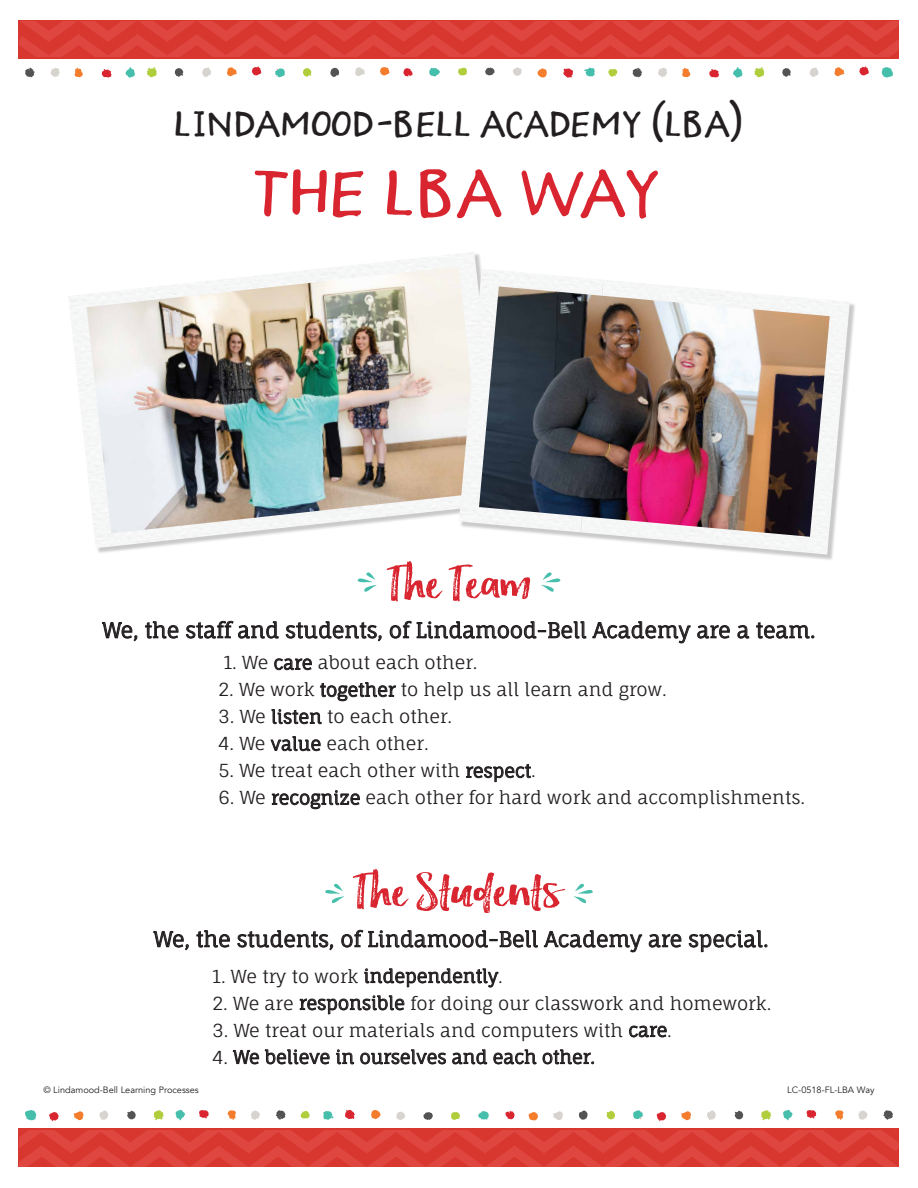
<style>
.page{position:relative;width:918px;height:1188px;background:#fff}
.page>*{position:absolute;margin:0;border:0;box-sizing:border-box;transform-origin:0 0}
.t1{font:88.8px "Toolbox Bacon Sandwich";color:#d8252f}
.t2{font:49.05px "Toolbox Bacon Sandwich";color:#231f20}
.t3{font:43.5px "Hello Lucky";color:#d8252f;scale:1.3 1}
.t4{font:21px "Fauna One";color:#231f20}
.t5{font:18px "Fauna One";color:#231f20}
.t6{font:9.15px "Avenir";color:#231f20}
</style>
<div class="page">
<svg style="left:19px;top:1129px;width:880px;height:38px;background:#da3b34"></svg>
<svg style="left:19px;top:1131px;width:880px;height:35px;background:#db3d36"></svg>
<svg style="left:25px;top:1110px;width:11px;height:10px"></svg>
<svg style="left:345px;top:1110px;width:10px;height:9px"></svg>
<svg style="left:73px;top:1111px;width:11px;height:9px"></svg>
<svg style="left:276px;top:1110px;width:10px;height:10px"></svg>
<svg style="left:175px;top:1110px;width:10px;height:10px"></svg>
<svg style="left:100px;top:1111px;width:8px;height:9px"></svg>
<svg style="left:199px;top:1110px;width:10px;height:8px"></svg>
<svg style="left:127px;top:1111px;width:9px;height:9px"></svg>
<svg style="left:49px;top:1112px;width:10px;height:9px"></svg>
<svg style="left:154px;top:1110px;width:10px;height:10px"></svg>
<svg style="left:227px;top:1110px;width:10px;height:10px"></svg>
<svg style="left:300px;top:1110px;width:10px;height:9px"></svg>
<svg style="left:323px;top:1111px;width:11px;height:9px"></svg>
<svg style="left:251px;top:1110px;width:9px;height:10px"></svg>
<svg style="left:478px;top:1111px;width:11px;height:9px"></svg>
<svg style="left:396px;top:1112px;width:9px;height:8px"></svg>
<svg style="left:505px;top:1111px;width:10px;height:8px"></svg>
<svg style="left:606px;top:1111px;width:9px;height:9px"></svg>
<svg style="left:423px;top:1112px;width:10px;height:8px"></svg>
<svg style="left:633px;top:1110px;width:10px;height:9px"></svg>
<svg style="left:528px;top:1112px;width:10px;height:9px"></svg>
<svg style="left:553px;top:1111px;width:10px;height:9px"></svg>
<svg style="left:451px;top:1112px;width:9px;height:8px"></svg>
<svg style="left:371px;top:1110px;width:10px;height:9px"></svg>
<svg style="left:579px;top:1111px;width:9px;height:9px"></svg>
<svg style="left:681px;top:1111px;width:10px;height:9px"></svg>
<svg style="left:883px;top:1110px;width:10px;height:10px"></svg>
<svg style="left:783px;top:1110px;width:10px;height:10px"></svg>
<svg style="left:707px;top:1111px;width:9px;height:9px"></svg>
<svg style="left:806px;top:1110px;width:10px;height:8px"></svg>
<svg style="left:734px;top:1111px;width:9px;height:9px"></svg>
<svg style="left:656px;top:1112px;width:10px;height:9px"></svg>
<svg style="left:761px;top:1110px;width:10px;height:10px"></svg>
<svg style="left:835px;top:1110px;width:9px;height:10px"></svg>
<svg style="left:858px;top:1110px;width:10px;height:10px"></svg>
<div style="left:19px;top:20px;width:880px;height:39px;background:#d8372f"></div>
<svg style="left:19px;top:21px;width:880px;height:36px"></svg>
<svg style="left:882px;top:67px;width:11px;height:11px"></svg>
<svg style="left:563px;top:68px;width:10px;height:10px"></svg>
<svg style="left:834px;top:67px;width:11px;height:9px"></svg>
<svg style="left:632px;top:68px;width:10px;height:9px"></svg>
<svg style="left:733px;top:67px;width:10px;height:11px"></svg>
<svg style="left:810px;top:67px;width:8px;height:10px"></svg>
<svg style="left:709px;top:69px;width:10px;height:9px"></svg>
<svg style="left:782px;top:68px;width:9px;height:9px"></svg>
<svg style="left:859px;top:66px;width:10px;height:10px"></svg>
<svg style="left:754px;top:67px;width:10px;height:10px"></svg>
<svg style="left:681px;top:68px;width:10px;height:10px"></svg>
<svg style="left:608px;top:69px;width:10px;height:8px"></svg>
<svg style="left:584px;top:68px;width:11px;height:9px"></svg>
<svg style="left:658px;top:68px;width:9px;height:9px"></svg>
<svg style="left:429px;top:68px;width:11px;height:9px"></svg>
<svg style="left:513px;top:67px;width:9px;height:9px"></svg>
<svg style="left:403px;top:68px;width:10px;height:9px"></svg>
<svg style="left:303px;top:68px;width:9px;height:9px"></svg>
<svg style="left:485px;top:67px;width:10px;height:8px"></svg>
<svg style="left:275px;top:68px;width:10px;height:9px"></svg>
<svg style="left:380px;top:67px;width:10px;height:9px"></svg>
<svg style="left:355px;top:67px;width:10px;height:9px"></svg>
<svg style="left:458px;top:67px;width:9px;height:9px"></svg>
<svg style="left:537px;top:68px;width:10px;height:10px"></svg>
<svg style="left:330px;top:68px;width:9px;height:9px"></svg>
<svg style="left:227px;top:67px;width:10px;height:9px"></svg>
<svg style="left:25px;top:68px;width:10px;height:9px"></svg>
<svg style="left:125px;top:67px;width:10px;height:11px"></svg>
<svg style="left:202px;top:67px;width:9px;height:10px"></svg>
<svg style="left:102px;top:69px;width:10px;height:9px"></svg>
<svg style="left:175px;top:68px;width:9px;height:9px"></svg>
<svg style="left:252px;top:66px;width:10px;height:10px"></svg>
<svg style="left:147px;top:67px;width:10px;height:10px"></svg>
<svg style="left:74px;top:68px;width:9px;height:10px"></svg>
<svg style="left:50px;top:68px;width:10px;height:9px"></svg>
<svg style="left:102px;top:622px;width:35px;height:19px"></svg>
<svg style="left:145px;top:621px;width:33px;height:17px"></svg>
<svg style="left:186px;top:621px;width:93px;height:17px"></svg>
<svg style="left:286px;top:621px;width:96px;height:20px"></svg>
<svg style="left:390px;top:621px;width:196px;height:17px"></svg>
<svg style="left:593px;top:621px;width:98px;height:22px"></svg>
<svg style="left:697px;top:625px;width:33px;height:13px"></svg>
<svg style="left:737px;top:625px;width:12px;height:13px"></svg>
<svg style="left:756px;top:622px;width:58px;height:16px"></svg>
<svg style="left:154px;top:931px;width:35px;height:19px"></svg>
<svg style="left:197px;top:930px;width:33px;height:17px"></svg>
<svg style="left:237px;top:930px;width:96px;height:20px"></svg>
<svg style="left:341px;top:930px;width:197px;height:17px"></svg>
<svg style="left:544px;top:930px;width:98px;height:22px"></svg>
<svg style="left:649px;top:934px;width:32px;height:13px"></svg>
<svg style="left:689px;top:930px;width:78px;height:22px"></svg>
<svg style="left:274px;top:658px;width:38px;height:13px"></svg>
<svg style="left:320px;top:682px;width:76px;height:20px"></svg>
<svg style="left:271px;top:709px;width:51px;height:16px"></svg>
<svg style="left:270px;top:736px;width:51px;height:16px"></svg>
<svg style="left:466px;top:764px;width:65px;height:18px"></svg>
<svg style="left:272px;top:790px;width:88px;height:20px"></svg>
<svg style="left:364px;top:968px;width:135px;height:20px"></svg>
<svg style="left:299px;top:995px;width:106px;height:20px"></svg>
<svg style="left:629px;top:1025px;width:38px;height:13px"></svg>
<svg style="left:233px;top:1049px;width:26px;height:16px"></svg>
<svg style="left:265px;top:1049px;width:65px;height:16px"></svg>
<svg style="left:336px;top:1049px;width:18px;height:16px"></svg>
<svg style="left:360px;top:1049px;width:86px;height:16px"></svg>
<svg style="left:452px;top:1049px;width:142px;height:16px"></svg>
<svg style="left:68px;top:252px;width:413px;height:296px"></svg>
<img style="left:87px;top:267px;width:394px;height:266px">
<svg style="left:459px;top:269px;width:391px;height:286px"></svg>
<img style="left:479px;top:286px;width:351px;height:251px">
<svg style="left:325px;top:884px;width:19px;height:19px"></svg>
<svg style="left:574px;top:884px;width:19px;height:19px"></svg>
<svg style="left:358px;top:572px;width:19px;height:20px"></svg>
<svg style="left:541px;top:572px;width:19px;height:20px"></svg>
<h2 class="t2" style="left:175px;top:91px;width:570px">lindamood-bell academy (LBA)</h2>
<h1 class="t1" style="left:255px;top:133px;width:410px">The LBA Way</h1>
<h3 class="t3" style="left:388px;top:558px;width:112px">The Team</h3>
<p class="t4" style="left:103px;top:617px;width:714px">We, the staff and students, of Lindamood-Bell Academy are a team.</p>
<p class="t5" style="left:224px;top:652px;width:255px">1. We care about each other.</p>
<p class="t5" style="left:219px;top:679px;width:450px">2. We work together to help us all learn and grow.</p>
<p class="t5" style="left:219px;top:706px;width:235px">3. We listen to each other.</p>
<p class="t5" style="left:219px;top:733px;width:212px">4. We value each other.</p>
<p class="t5" style="left:219px;top:760px;width:319px">5. We treat each other with respect.</p>
<p class="t5" style="left:219px;top:787px;width:588px">6. We recognize each other for hard work and accomplishments.</p>
<h3 class="t3" style="left:354px;top:866px;width:161px">The Students</h3>
<p class="t4" style="left:154px;top:926px;width:616px">We, the students, of Lindamood-Bell Academy are special.</p>
<p class="t5" style="left:213px;top:965px;width:292px">1. We try to work independently.</p>
<p class="t5" style="left:213px;top:992px;width:560px">2. We are responsible for doing our classwork and homework.</p>
<p class="t5" style="left:213px;top:1019px;width:461px">3. We treat our materials and computers with care.</p>
<p class="t5" style="left:213px;top:1046px;width:384px">4. We believe in ourselves and each other.</p>
<p class="t6" style="left:43px;top:1085px;width:157px">© Lindamood-Bell Learning Processes</p>
<p class="t6" style="left:787px;top:1085px;width:89px">LC-0518-FL-LBA Way</p>
</div>
